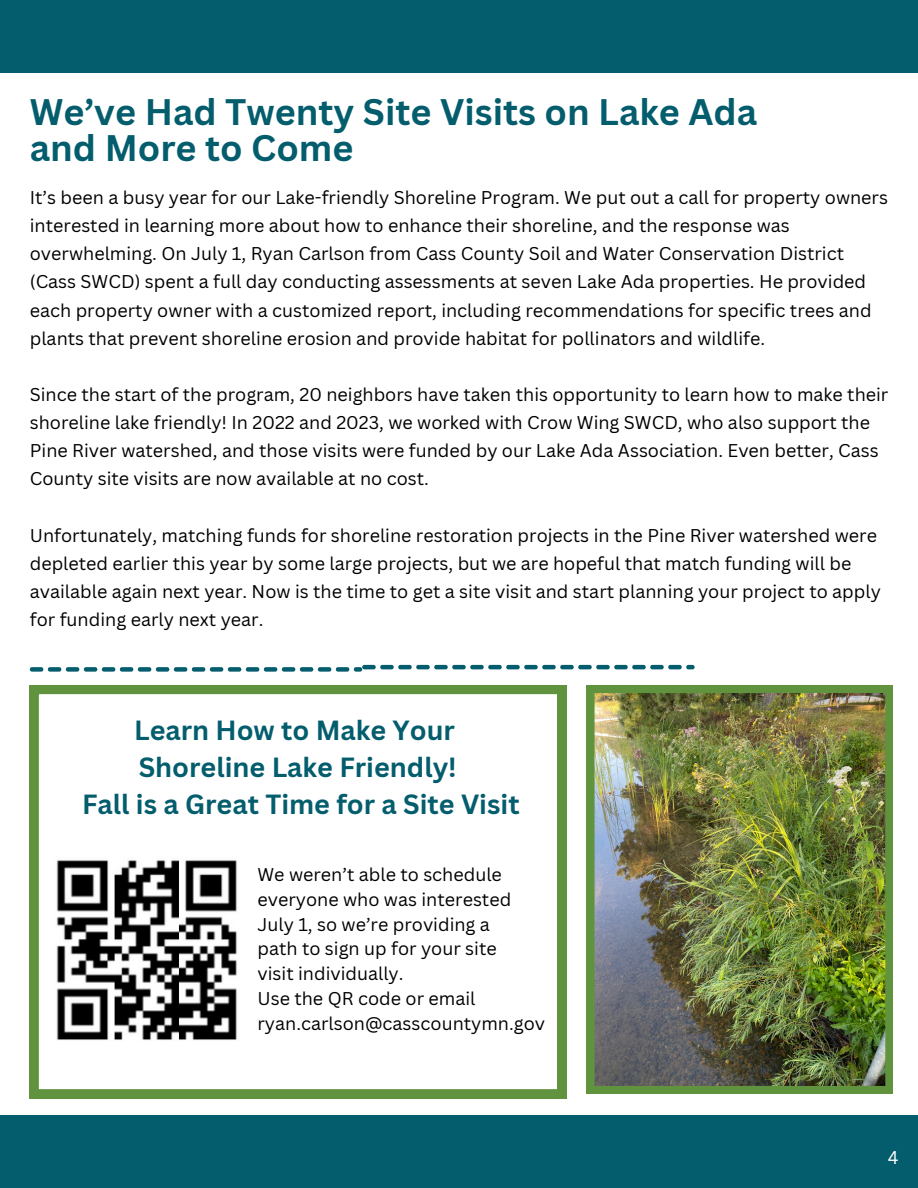
<style>
.page{position:relative;width:918px;height:1188px;background:#fff}
.page>*{position:absolute;margin:0;border:0;box-sizing:border-box;transform-origin:0 0}
.t1{font:700 36px/36px "Canva Sans";color:#045d6d}
.t2{font:700 27px/37.2px "Canva Sans";color:#045d6d;text-align:center}
.t3{font:18px/28.2px "Canva Sans";color:#000}
.t4{font:18px "Canva Sans";color:#fff}
</style>
<div class="page">
<div style="left:0;top:0;width:918px;height:72px;background:#045d6d"></div>
<div style="left:0;top:1115px;width:918px;height:73px;background:#045d6d"></div>
<svg style="left:30px;top:665px;width:665px;height:7px"></svg>
<svg style="left:30px;top:685px;width:536px;height:413px"></svg>
<img style="left:587px;top:685px;width:306px;height:409px">
<img style="left:51px;top:856px;width:192px;height:186px">
<p class="t1" style="left:30px;top:93px;width:729px">We’ve Had Twenty Site Visits on Lake Ada and More to Come</p>
<p class="t3" style="left:30px;top:183px;width:860px">It’s been a busy year for our Lake-friendly Shoreline Program. We put out a call for property owners interested in learning more about how to enhance their shoreline, and the response was overwhelming. On July 1, Ryan Carlson from Cass County Soil and Water Conservation District (Cass SWCD) spent a full day conducting assessments at seven Lake Ada properties. He provided each property owner with a customized report, including recommendations for specific trees and plants that prevent shoreline erosion and provide habitat for pollinators and wildlife.</p>
<p class="t3" style="left:30px;top:380px;width:860px">Since the start of the program, 20 neighbors have taken this opportunity to learn how to make their shoreline lake friendly! In 2022 and 2023, we worked with Crow Wing SWCD, who also support the Pine River watershed, and those visits were funded by our Lake Ada Association. Even better, Cass County site visits are now available at no cost.</p>
<h2 class="t3" style="left:30px;top:521px;width:853px">Unfortunately, matching funds for shoreline restoration projects in the Pine River watershed were depleted earlier this year by some large projects, but we are hopeful that match funding will be available again next year. Now is the time to get a site visit and start planning your project to apply for funding early next year.</h2>
<p class="t2" style="left:82px;top:711px;width:439px">Learn How to Make Your<br>Shoreline Lake Friendly!<br>Fall is a Great Time for a Site Visit</p>
<p class="t3" style="left:258px;top:862px;width:255px;line-height:24.8px">We weren’t able to schedule everyone who was interested</p>
<p class="t3" style="left:258px;top:909px;width:234px">July 1, so we’re providing a</p>
<p class="t3" style="left:258px;top:934px;width:241px">path to sign up for your site</p>
<p class="t3" style="left:258px;top:959px;width:148px">visit individually.</p>
<p class="t3" style="left:258px;top:985px;width:289px;line-height:24.8px">Use the QR code or email ryan.carlson@casscountymn.gov</p>
<p class="t4" style="left:888px;top:1145px;width:12px">4</p>
</div>
